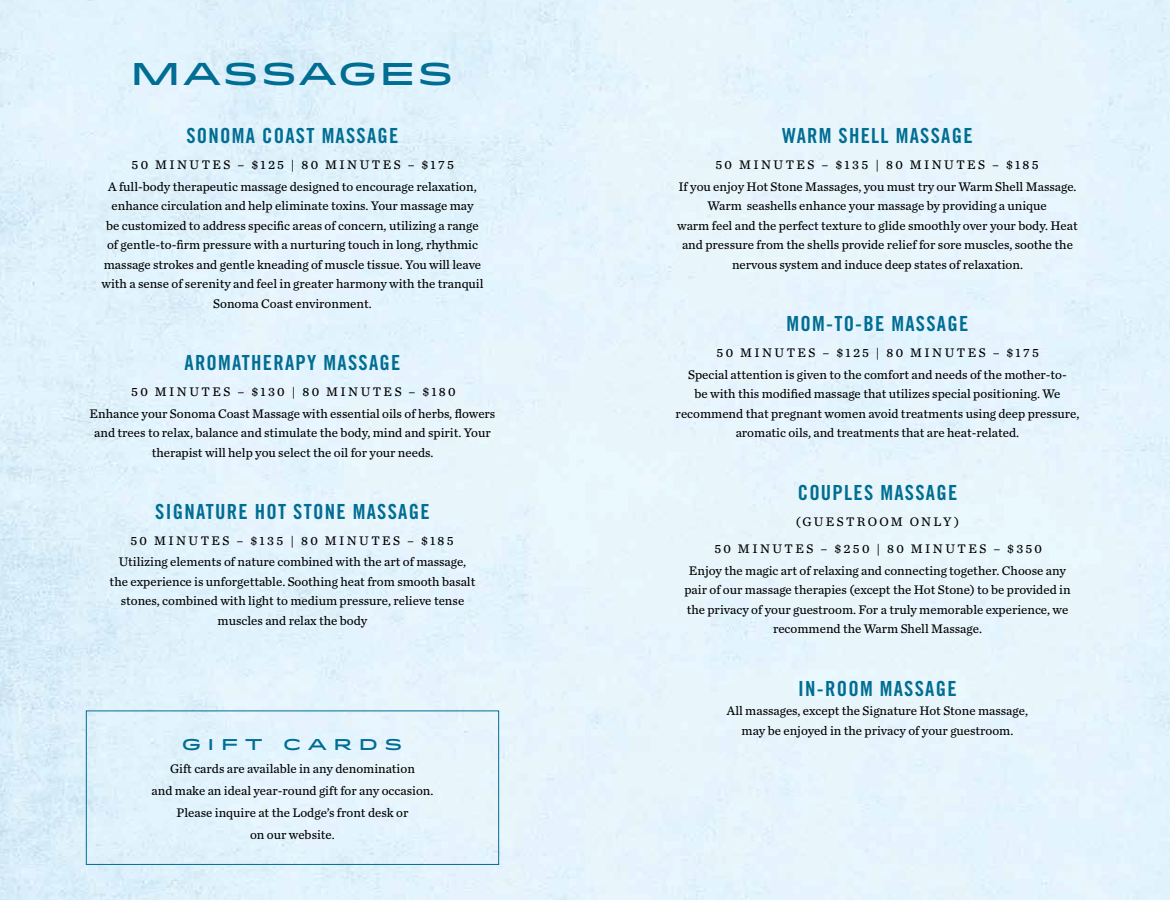
<style>
.page{position:relative;width:1170px;height:900px;background:#fff}
.page>*{position:absolute;margin:0;border:0;box-sizing:border-box;transform-origin:0 0}
.t1{font:500 31.38px "Idlewild";letter-spacing:.07em;color:#006d92}
.t2{font:20.75px "Trade Gothic Bold Cond Twenty";letter-spacing:.06em;color:#006d92}
.t3{font:500 15.62px "Idlewild";letter-spacing:.425em;color:#006d92}
.t4{font:13px/19.5px "Chronicle Text G3";color:#000;text-align:center}
.t5{font:13px/27.9px "Chronicle Text G3";letter-spacing:.185em;color:#000;text-align:center}
</style>
<div class="page">
<div style="left:86px;top:710px;width:413px;height:155px;border:1px solid #006d92"></div>
<p class="t1" style="left:131px;top:50px;width:324px">MASSAGES</p>
<p class="t2" style="left:186px;top:123px;width:213px">SONOMA COAST MASSAGE</p>
<p class="t4" style="left:108px;top:154px;width:370px;line-height:21.4px">50 MINUTES – $125 | 80 MINUTES – $175<br>A full-body therapeutic massage designed to encourage relaxation,</p>
<p class="t4" style="left:102px;top:195px;width:383px">enhance circulation and help eliminate toxins. Your massage may<br>be customized to address specific areas of concern, utilizing a range of gentle-to-firm pressure with a nurturing touch in long, rhythmic massage strokes and gentle kneading of muscle tissue. You will leave with a sense of serenity and feel in greater harmony with the tranquil Sonoma Coast environment.</p>
<p class="t2" style="left:185px;top:350px;width:217px">AROMATHERAPY MASSAGE</p>
<p class="t4" style="left:90px;top:381px;width:407px;line-height:21.4px">50 MINUTES – $130 | 80 MINUTES – $180<br>Enhance your Sonoma Coast Massage with essential oils of herbs, flowers</p>
<p class="t4" style="left:94px;top:422px;width:398px">and trees to relax, balance and stimulate the body, mind and spirit. Your therapist will help you select the oil for your needs.</p>
<p class="t2" style="left:155px;top:499px;width:276px">SIGNATURE HOT STONE MASSAGE</p>
<p class="t4" style="left:119px;top:529px;width:349px;line-height:21.4px">50 MINUTES – $135 | 80 MINUTES – $185<br>Utilizing elements of nature combined with the art of massage,</p>
<p class="t4" style="left:110px;top:571px;width:367px">the experience is unforgettable. Soothing heat from smooth basalt stones, combined with light to medium pressure, relieve tense muscles and relax the body</p>
<p class="t3" style="left:182px;top:733px;width:83px">GIFT</p>
<p class="t3" style="left:283px;top:733px;width:121px">CARDS</p>
<p class="t4" style="left:152px;top:756px;width:283px;line-height:22.1px">Gift cards are available in any denomination<br>and make an ideal year-round gift for any occasion.<br>Please inquire at the Lodge’s front desk or<br>on our website.</p>
<p class="t2" style="left:782px;top:123px;width:192px">WARM SHELL MASSAGE</p>
<p class="t4" style="left:678px;top:154px;width:400px;line-height:21.4px">50 MINUTES – $135 | 80 MINUTES – $185<br>If you enjoy Hot Stone Massages, you must try our Warm Shell Massage.</p>
<p class="t4" style="left:677px;top:195px;width:402px">Warm seashells enhance your massage by providing a unique<br>warm feel and the perfect texture to glide smoothly over your body. Heat and pressure from the shells provide relief for sore muscles, soothe the nervous system and induce deep states of relaxation.</p>
<p class="t2" style="left:787px;top:311px;width:183px">MOM-TO-BE MASSAGE</p>
<p class="t4" style="left:688px;top:341px;width:380px;line-height:21.4px">50 MINUTES – $125 | 80 MINUTES – $175<br>Special attention is given to the comfort and needs of the mother-to-</p>
<p class="t4" style="left:676px;top:383px;width:405px">be with this modified massage that utilizes special positioning. We recommend that pregnant women avoid treatments using deep pressure, aromatic oils, and treatments that are heat-related.</p>
<p class="t2" style="left:798px;top:480px;width:161px">COUPLES MASSAGE</p>
<p class="t5" style="left:714px;top:507px;width:329px">(GUESTROOM ONLY)<br>50 MINUTES – $250 | 80 MINUTES – $350</p>
<p class="t4" style="left:684px;top:560px;width:388px">Enjoy the magic art of relaxing and connecting together. Choose any pair of our massage therapies (except the Hot Stone) to be provided in the privacy of your guestroom. For a truly memorable experience, we recommend the Warm Shell Massage.</p>
<p class="t2" style="left:798px;top:676px;width:160px">IN-ROOM MASSAGE</p>
<p class="t4" style="left:727px;top:701px;width:303px">All massages, except the Signature Hot Stone massage, may be enjoyed in the privacy of your guestroom.</p>
</div>
